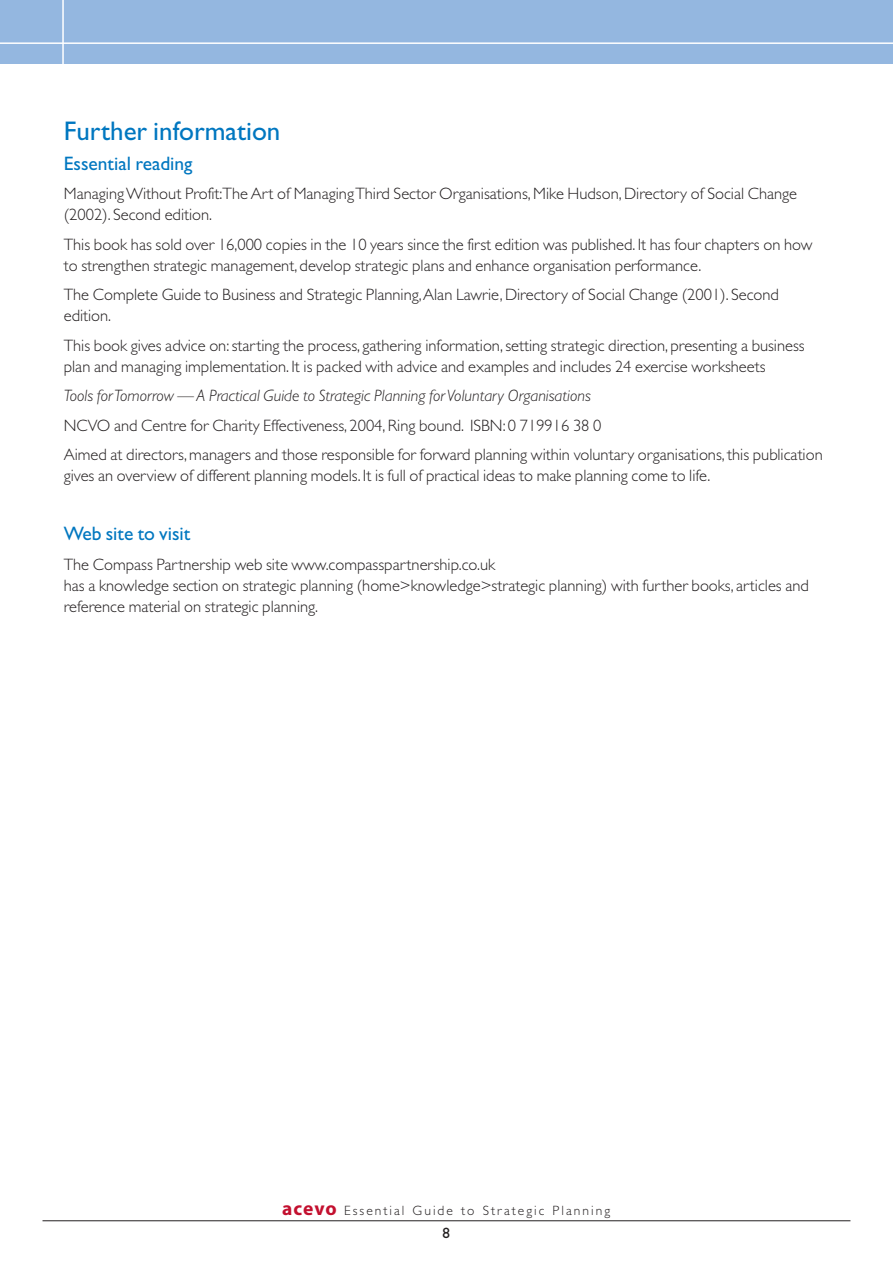
<style>
.page{position:relative;width:893px;height:1263px;background:#fff}
.page>*{position:absolute;margin:0;border:0;box-sizing:border-box;transform-origin:0 0}
.t1{font:27px "Gill Sans";color:#0077c0}
.t2{font:19.5px "Gill Sans";color:#0077c0}
.t3{font:300 16.5px/21px "Gill Sans";color:#231f20}
.t4{font:italic 300 16.5px "Gill Sans";color:#231f20}
.t5{font:15px "Gill Sans";color:#231f20}
.t6{font:300 13.5px "Gill Sans";letter-spacing:.15em;color:#231f20}
.s1{font-family:"Myriad Pro";font-weight:700;font-size:19.5px;color:#c3102f}
</style>
<div class="page">
<div style="left:0;top:0;width:893px;height:64px;background:#94b7e0"></div>
<hr style="left:62px;top:0;width:2px;height:67px;background:#fff">
<hr style="left:0;top:42px;width:893px;height:2px;background:#fff">
<hr style="left:43px;top:1220px;width:807px;height:1px;background:#231f20">
<h1 class="t1" style="left:64px;top:121px;width:218px">Further information</h1>
<p class="t2" style="left:64px;top:156px;width:130px">Essential reading</p>
<p class="t3" style="left:64px;top:185px;width:735px">Managing Without Profit:The Art of Managing Third Sector Organisations, Mike Hudson, Directory of Social Change (2002). Second edition.</p>
<p class="t3" style="left:64px;top:235px;width:750px">This book has sold over 16,000 copies in the 10 years since the first edition was published. It has four chapters on how to strengthen strategic management, develop strategic plans and enhance organisation performance.</p>
<p class="t3" style="left:64px;top:286px;width:717px">The Complete Guide to Business and Strategic Planning,Alan Lawrie, Directory of Social Change (2001). Second edition.</p>
<p class="t3" style="left:64px;top:336px;width:742px">This book gives advice on: starting the process, gathering information, setting strategic direction, presenting a business plan and managing implementation. It is packed with advice and examples and includes 24 exercise worksheets</p>
<p class="t4" style="left:64px;top:389px;width:529px">Tools for Tomorrow — A Practical Guide to Strategic Planning for Voluntary Organisations</p>
<p class="t3" style="left:64px;top:412px;width:760px;line-height:29.5px">NCVO and Centre for Charity Effectiveness, 2004, Ring bound. ISBN: 0 719916 38 0<br>Aimed at directors, managers and those responsible for forward planning within voluntary organisations, this publication</p>
<p class="t3" style="left:64px;top:467px;width:648px">gives an overview of different planning models. It is full of practical ideas to make planning come to life.</p>
<p class="t2" style="left:64px;top:526px;width:128px">Web site to visit</p>
<p class="t3" style="left:64px;top:555px;width:747px">The Compass Partnership web site www.compasspartnership.co.uk<br>has a knowledge section on strategic planning (home&gt;knowledge&gt;strategic planning) with further books, articles and reference material on strategic planning.</p>
<p class="t6" style="left:282px;top:1206px;width:329px"><span class="s1">acevo</span> Essential Guide to Strategic Planning</p>
<p class="t5" style="left:442px;top:1227px;width:9px">8</p>
</div>
